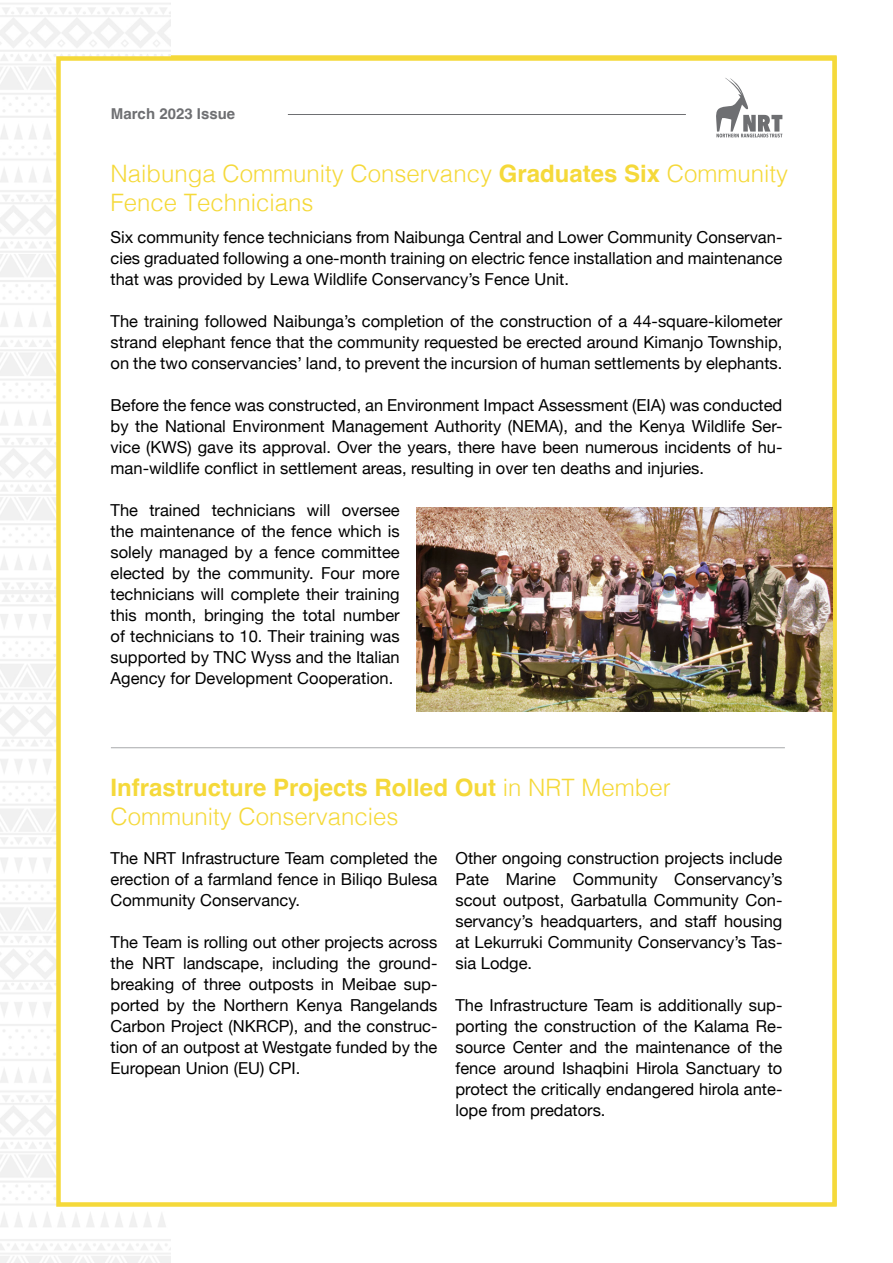
<style>
.page{position:relative;width:893px;height:1263px;background:#fff}
.page>*{position:absolute;margin:0;border:0;box-sizing:border-box;transform-origin:0 0}
.t1{font:300 24px/28.8px "Helvetica";color:#f5d93a}
.t2{font:16.5px/21px "Helvetica Neue";color:#000;text-align:justify}
.t3{font:700 15px "Helvetica";color:#6e6f72}
.s1{font-weight:700}
</style>
<div class="page">
<div style="left:56px;top:56px;width:781px;height:1151px;background:#fff;border:4px solid #f5d93a"></div>
<hr style="left:111px;top:747px;width:674px;height:1px;background:#a7a9ac">
<svg style="left:716px;top:78px;width:66px;height:59px"></svg>
<hr style="left:288px;top:114px;width:398px;height:1px;background:#6e6f72">
<img style="left:417px;top:507px;width:415px;height:205px">
<p class="t3" style="left:111px;top:104px;width:139px">October 2022 Issue</p>
<p class="t3" style="left:111px;top:105px;width:126px">March 2023 Issue</p>
<h1 class="t1" style="left:111px;top:158px;width:679px">Naibunga Community Conservancy <span class="s1">Graduates Six</span> Community<br>Fence Technicians</h1>
<p class="t2" style="left:111px;top:227px;width:673px">Six community fence technicians from Naibunga Central and Lower Community Conservan&shy;cies graduated following a one-month training on electric fence installation and maintenance that was provided by Lewa Wildlife Conservancy’s Fence Unit.</p>
<p class="t2" style="left:111px;top:311px;width:673px">The training followed Naibunga’s completion of the construction of a 44-square-kilometer strand elephant fence that the community requested be erected around Kimanjo Township, on the two conservancies’ land, to prevent the incursion of human settlements by elephants.</p>
<p class="t2" style="left:111px;top:395px;width:673px">Before the fence was constructed, an Environment Impact Assessment (EIA) was conducted by the National Environment Management Authority (NEMA), and the Kenya Wildlife Ser&shy;vice (KWS) gave its approval. Over the years, there have been numerous incidents of hu&shy;man-wildlife conflict in settlement areas, resulting in over ten deaths and injuries.</p>
<p class="t2" style="left:111px;top:500px;width:291px">The trained technicians will oversee the maintenance of the fence which is solely managed by a fence committee elected by the community. Four more technicians will complete their training this month, bringing the total number of technicians to 10. Their training was supported by TNC Wyss and the Italian Agency for Development Cooperation.</p>
<h1 class="t1" style="left:111px;top:771px;width:562px"><span class="s1">Infrastructure Projects Rolled Out</span> in NRT Member<br>Community Conservancies</h1>
<p class="t2" style="left:111px;top:848px;width:328px">The NRT Infrastructure Team completed the erection of a farmland fence in Biliqo Bulesa Community Conservancy.</p>
<p class="t2" style="left:111px;top:932px;width:328px">The Team is rolling out other projects across the NRT landscape, including the ground&shy;breaking of three outposts in Meibae sup&shy;ported by the Northern Kenya Rangelands Carbon Project (NKRCP), and the construc&shy;tion of an outpost at Westgate funded by the European Union (EU) CPI.</p>
<p class="t2" style="left:455px;top:848px;width:328px">Other ongoing construction projects include Pate Marine Community Conservancy’s scout outpost, Garbatulla Community Con&shy;servancy’s headquarters, and staff housing at Lekurruki Community Conservancy’s Tas&shy;sia Lodge.</p>
<p class="t2" style="left:455px;top:995px;width:328px">The Infrastructure Team is additionally sup&shy;porting the construction of the Kalama Re&shy;source Center and the maintenance of the fence around Ishaqbini Hirola Sanctuary to protect the critically endangered hirola ante&shy;lope from predators.</p>
</div>
